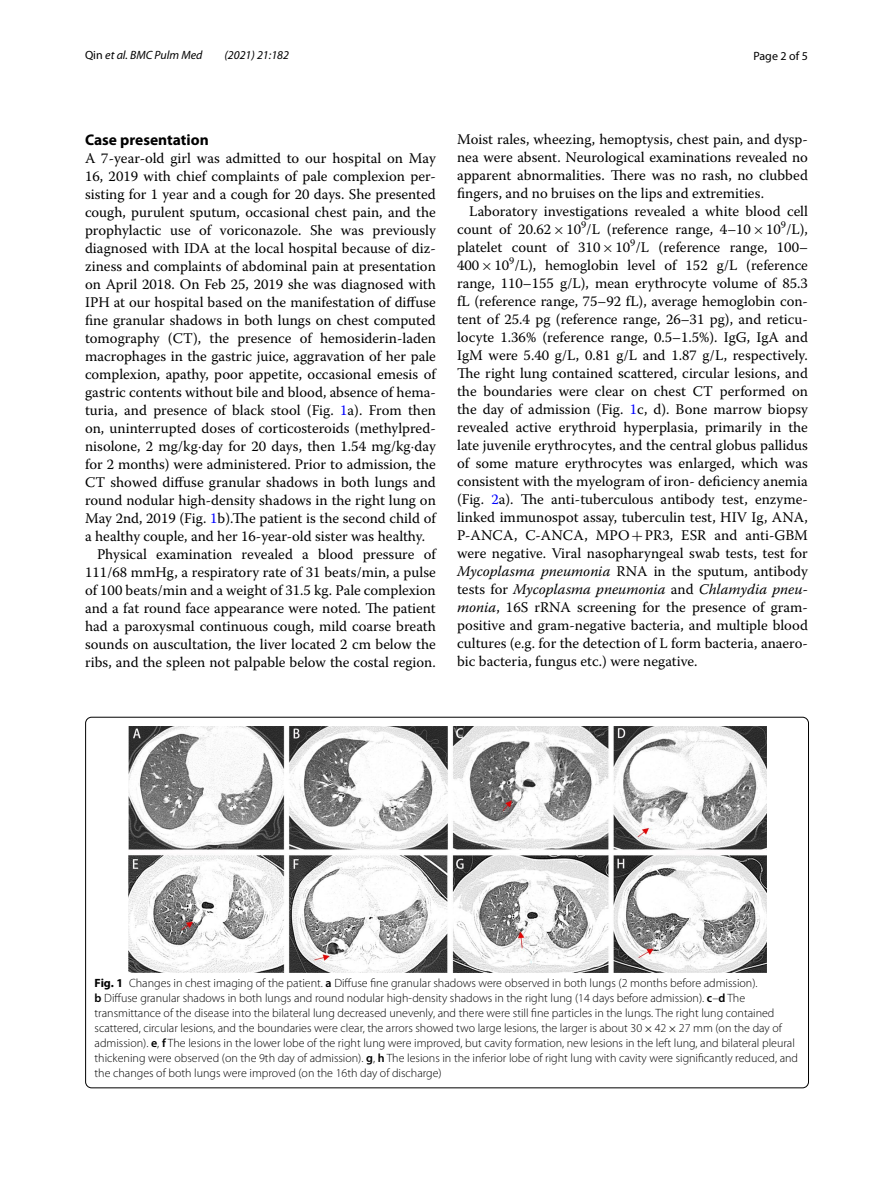
<style>
.page{position:relative;width:893px;height:1187px;background:#fff}
.page>*{position:absolute;margin:0;border:0;box-sizing:border-box;transform-origin:0 0}
.t1{font:700 15.45px "Myriad Pro";color:#000}
.t2{font:14.7px/18px "Warnock Pro";color:#000;text-align:justify}
.t3{font:300 12px/15px "Myriad Pro";color:#000}
.t4{font:italic 12px "Myriad Pro";color:#000}
.t5{font:12px "Myriad Pro";color:#000}
.s1{font-style:normal}
.s2{color:#00f}
.s3{font-family:"MTSY"}
.s4{font-style:italic}
.s5{font-weight:700}
.s6{font-weight:600}
.s7{font-family:"MTSY";font-weight:400}
</style>
<div class="page">
<img style="left:128px;top:726px;width:638px;height:246px">
<p class="t4" style="left:85px;top:48px;width:119px"><span class="s1">Qin</span> et al. BMC Pulm Med</p>
<p class="t4" style="left:224px;top:48px;width:66px">(2021) 21:182</p>
<p class="t5" style="left:753px;top:48px;width:56px">Page 2 of 5</p>
<p class="t1" style="left:85px;top:129px;width:125px">Case presentation</p>
<p class="t2" style="left:85px;top:148px;width:352px">A 7-year-old girl was admitted to our hospital on May</p>
<p class="t2" style="left:85px;top:166px;width:352px">16, 2019 with chief complaints of pale complexion per-</p>
<p class="t2" style="left:85px;top:184px;width:352px">sisting for 1 year and a cough for 20 days. She presented</p>
<p class="t2" style="left:85px;top:202px;width:352px">cough, purulent sputum, occasional chest pain, and the</p>
<p class="t2" style="left:85px;top:220px;width:352px">prophylactic use of voriconazole. She was previously</p>
<p class="t2" style="left:85px;top:238px;width:352px">diagnosed with IDA at the local hospital because of diz-</p>
<p class="t2" style="left:85px;top:256px;width:352px">ziness and complaints of abdominal pain at presentation</p>
<p class="t2" style="left:85px;top:274px;width:352px">on April 2018. On Feb 25, 2019 she was diagnosed with</p>
<p class="t2" style="left:85px;top:292px;width:352px">IPH at our hospital based on the manifestation of diffuse</p>
<p class="t2" style="left:85px;top:310px;width:352px">fine granular shadows in both lungs on chest computed</p>
<p class="t2" style="left:85px;top:328px;width:352px">tomography (CT), the presence of hemosiderin-laden</p>
<p class="t2" style="left:85px;top:346px;width:352px">macrophages in the gastric juice, aggravation of her pale</p>
<p class="t2" style="left:85px;top:364px;width:352px">complexion, apathy, poor appetite, occasional emesis of</p>
<p class="t2" style="left:85px;top:382px;width:352px">gastric contents without bile and blood, absence of hema-</p>
<p class="t2" style="left:85px;top:400px;width:352px">turia, and presence of black stool (Fig. <span class="s2">1</span>a). From then</p>
<p class="t2" style="left:85px;top:418px;width:352px">on, uninterrupted doses of corticosteroids (methylpred-</p>
<p class="t2" style="left:85px;top:436px;width:352px">nisolone, 2 mg/kg<span class="s3">·</span>day for 20 days, then 1.54 mg/kg<span class="s3">·</span>day</p>
<p class="t2" style="left:85px;top:454px;width:352px">for 2 months) were administered. Prior to admission, the</p>
<p class="t2" style="left:85px;top:472px;width:352px">CT showed diffuse granular shadows in both lungs and</p>
<p class="t2" style="left:85px;top:490px;width:352px">round nodular high-density shadows in the right lung on</p>
<p class="t2" style="left:85px;top:508px;width:352px">May 2nd, 2019 (Fig. <span class="s2">1</span>b).The patient is the second child of</p>
<p class="t2" style="left:85px;top:526px;width:342px">a healthy couple, and her 16-year-old sister was healthy.</p>
<p class="t2" style="left:97px;top:544px;width:340px">Physical examination revealed a blood pressure of</p>
<p class="t2" style="left:85px;top:562px;width:352px">111/68 mmHg, a respiratory rate of 31 beats/min, a pulse</p>
<p class="t2" style="left:85px;top:580px;width:352px">of 100 beats/min and a weight of 31.5 kg. Pale complexion</p>
<p class="t2" style="left:85px;top:598px;width:352px">and a fat round face appearance were noted. The patient</p>
<p class="t2" style="left:85px;top:616px;width:352px">had a paroxysmal continuous cough, mild coarse breath</p>
<p class="t2" style="left:85px;top:634px;width:352px">sounds on auscultation, the liver located 2 cm below the</p>
<p class="t2" style="left:85px;top:652px;width:352px">ribs, and the spleen not palpable below the costal region.</p>
<p class="t2" style="left:457px;top:130px;width:352px">Moist rales, wheezing, hemoptysis, chest pain, and dysp&shy;nea were absent. Neurological examinations revealed no apparent abnormalities. There was no rash, no clubbed fingers, and no bruises on the lips and extremities.</p>
<p class="t2" style="left:457px;top:202px;width:352px;text-indent:12px">Laboratory investigations revealed a white blood cell count of 20.62<span class="s3">×</span> -10<sup>9</sup>/L (reference range, 4–10<span class="s3">×</span> -10<sup>9</sup>/L), platelet count of 310<span class="s3">×</span> -10<sup>9</sup>/L (reference range, 100– 400<span class="s3">×</span> -10<sup>9</sup>/L), hemoglobin level of 152 g/L (reference range, 110–155 g/L), mean erythrocyte volume of 85.3 fL (reference range, 75–92 fL), average hemoglobin con&shy;tent of 25.4 pg (reference range, 26–31 pg), and reticu&shy;locyte 1.36% (reference range, 0.5–1.5%). IgG, IgA and IgM were 5.40 g/L, 0.81 g/L and 1.87 g/L, respectively.<br>The right lung contained scattered, circular lesions, and the boundaries were clear on chest CT performed on the day of admission (Fig. <span class="s2">1</span>c, d). Bone marrow biopsy revealed active erythroid hyperplasia, primarily in the late juvenile erythrocytes, and the central globus pallidus of some mature erythrocytes was enlarged, which was consistent with the myelogram of iron- deficiency anemia (Fig. <span class="s2">2</span>a). The anti-tuberculous antibody test, enzyme&shy;linked immunospot assay, tuberculin test, HIV Ig, ANA, P-ANCA, C-ANCA, MPO<span class="s3">+</span>PR3, ESR and anti-GBM were negative. Viral nasopharyngeal swab tests, test for <span class="s4">Mycoplasma pneumonia</span> RNA in the sputum, antibody tests for <span class="s4">Mycoplasma pneumonia</span> and <span class="s4">Chlamydia pneu&shy;monia</span>, 16S rRNA screening for the presence of gram&shy;positive and gram-negative bacteria, and multiple blood cultures (e.g. for the detection of L form bacteria, anaero&shy;bic bacteria, fungus etc.) were negative.</p>
<p class="t3" style="left:95px;top:976px;width:705px"><span class="s5">Fig. 1</span> Changes in chest imaging of the patient. <span class="s6">a</span> Diffuse fine granular shadows were observed in both lungs (2 months before admission).<br><span class="s6">b</span> Diffuse granular shadows in both lungs and round nodular high-density shadows in the right lung (14 days before admission). <span class="s6">c</span>–<span class="s6">d</span> The transmittance of the disease into the bilateral lung decreased unevenly, and there were still fine particles in the lungs. The right lung contained scattered, circular lesions, and the boundaries were clear, the arrors showed two large lesions, the larger is about 30<span class="s7">×</span>42<span class="s7">×</span>27 mm (on the day of admission). <span class="s6">e</span>, <span class="s6">f</span> The lesions in the lower lobe of the right lung were improved, but cavity formation, new lesions in the left lung, and bilateral pleural thickening were observed (on the 9th day of admission). <span class="s6">g</span>, <span class="s6">h</span> The lesions in the inferior lobe of right lung with cavity were significantly reduced, and the changes of both lungs were improved (on the 16th day of discharge)</p>
</div>
